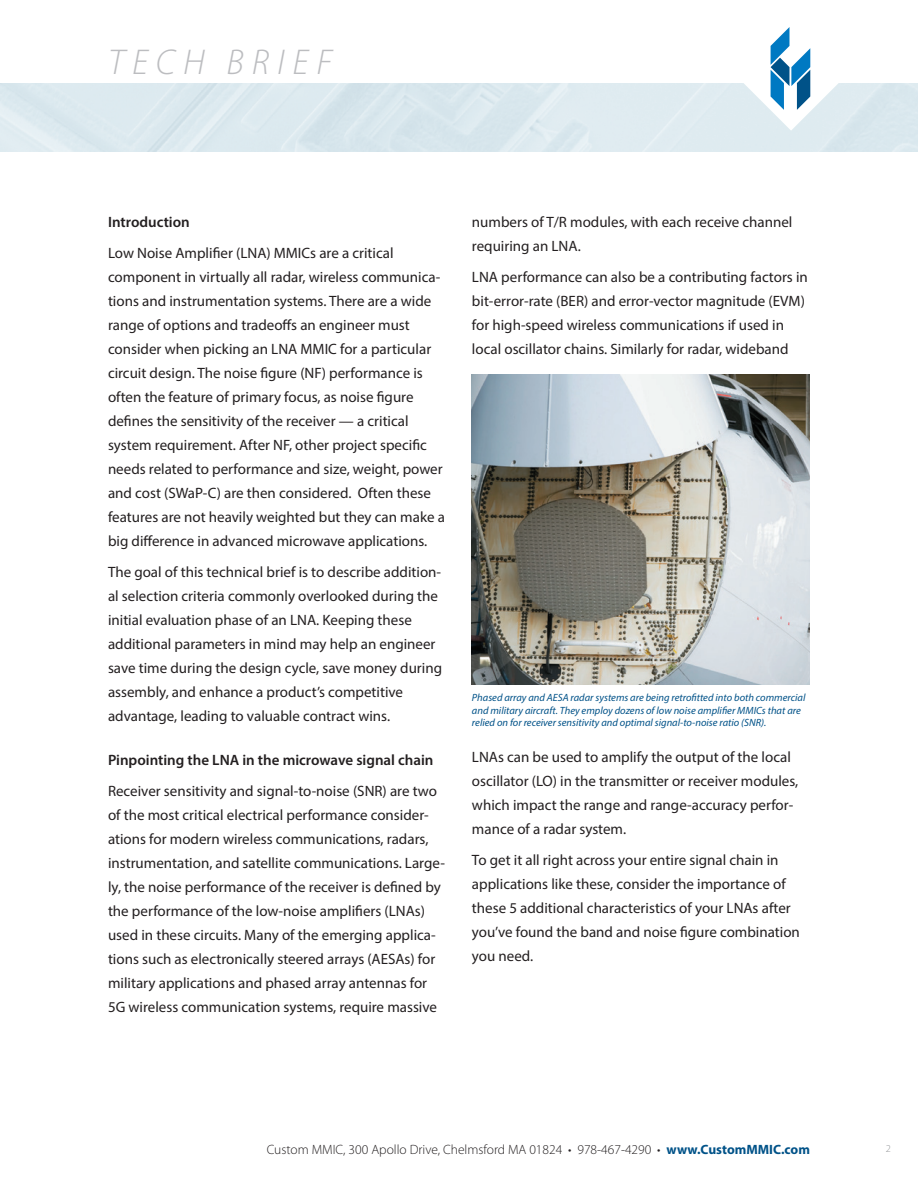
<style>
.page{position:relative;width:918px;height:1188px;background:#fff}
.page>*{position:absolute;margin:0;border:0;box-sizing:border-box;transform-origin:0 0}
.t1{font:italic 300 36px "Myriad Pro";letter-spacing:.22em;color:#bcbdc0}
.t2{font:15px/24px "Myriad Pro";color:#231f20}
.t3{font:600 15px "Myriad Pro";color:#231f20}
.t4{font:300 13.5px "Myriad Pro";color:#231f20}
.t5{font:italic 10.5px/12.6px "Myriad Pro";color:#005288}
.t6{font:300 10.5px "Myriad Pro";color:#939598}
.s1{font-weight:700;color:#005288}
</style>
<div class="page">
<svg style="left:728px;top:27px;width:126px;height:104px"></svg>
<img style="left:472px;top:375px;width:338px;height:310px">
<h1 class="t1" style="left:108px;top:40px;width:225px">TECH BRIEF</h1>
<p class="t3" style="left:108px;top:213px;width:83px">Introduction</p>
<p class="t2" style="left:108px;top:241px;width:338px">Low Noise Amplifier (LNA) MMICs are a critical component in virtually all radar, wireless communica&shy;tions and instrumentation systems. There are a wide range of options and tradeoffs an engineer must consider when picking an LNA MMIC for a particular circuit design. The noise figure (NF) performance is often the feature of primary focus, as noise figure defines the sensitivity of the receiver — a critical system requirement. After NF, other project specific needs related to performance and size, weight, power and cost (SWaP-C) are then considered. Often these features are not heavily weighted but they can make a big difference in advanced microwave applications.</p>
<p class="t2" style="left:108px;top:559px;width:336px">The goal of this technical brief is to describe addition&shy;al selection criteria commonly overlooked during the initial evaluation phase of an LNA. Keeping these additional parameters in mind may help an engineer save time during the design cycle, save money during assembly, and enhance a product’s competitive advantage, leading to valuable contract wins.</p>
<p class="t3" style="left:108px;top:750px;width:327px">Pinpointing the LNA in the microwave signal chain</p>
<p class="t2" style="left:108px;top:778px;width:338px">Receiver sensitivity and signal-to-noise (SNR) are two of the most critical electrical performance consider&shy;ations for modern wireless communications, radars, instrumentation, and satellite communications. Large&shy;ly, the noise performance of the receiver is defined by the performance of the low-noise amplifiers (LNAs) used in these circuits. Many of the emerging applica&shy;tions such as electronically steered arrays (AESAs) for military applications and phased array antennas for 5G wireless communication systems, require massive</p>
<p class="t2" style="left:472px;top:210px;width:322px">numbers of T/R modules, with each receive channel requiring an LNA.</p>
<p class="t2" style="left:472px;top:265px;width:337px">LNA performance can also be a contributing factors in bit-error-rate (BER) and error-vector magnitude (EVM) for high-speed wireless communications if used in local oscillator chains. Similarly for radar, wideband</p>
<p class="t5" style="left:472px;top:691px;width:335px">Phased array and AESA radar systems are being retrofitted into both commercial and military aircraft. They employ dozens of low noise amplifier MMICs that are relied on for receiver sensitivity and optimal signal-to-noise ratio (SNR).</p>
<p class="t2" style="left:472px;top:745px;width:328px">LNAs can be used to amplify the output of the local oscillator (LO) in the transmitter or receiver modules, which impact the range and range-accuracy perfor&shy;mance of a radar system.</p>
<p class="t2" style="left:472px;top:847px;width:330px">To get it all right across your entire signal chain in applications like these, consider the importance of these 5 additional characteristics of your LNAs after you’ve found the band and noise figure combination you need.</p>
<p class="t4" style="left:267px;top:1141px;width:545px">Custom MMIC, 300 Apollo Drive, Chelmsford MA 01824 • 978-467-4290 • <span class="s1">www.CustomMMIC.com</span></p>
<p class="t6" style="left:886px;top:1142px;width:7px">2</p>
</div>
